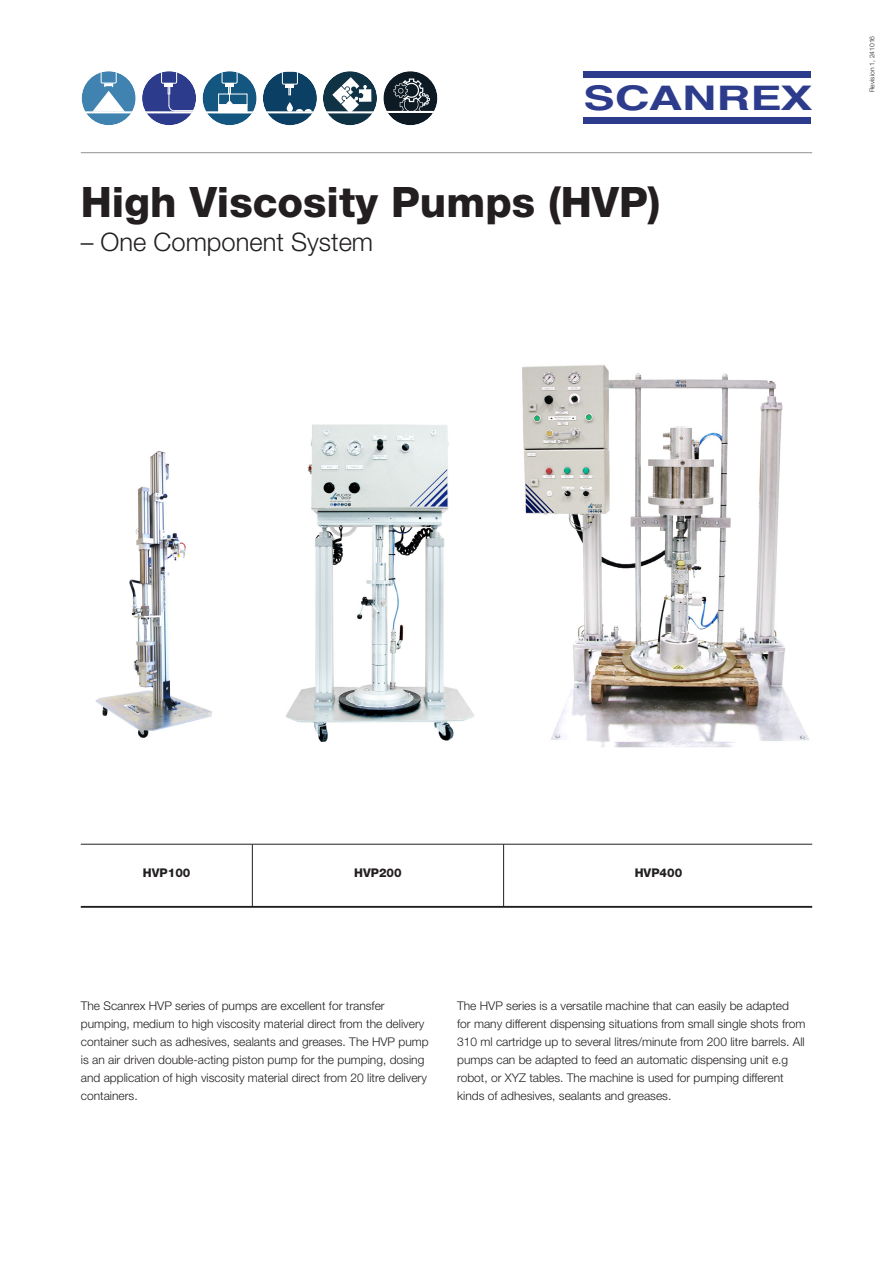
<style>
.page{position:relative;width:893px;height:1263px;background:#fff}
.page>*{position:absolute;margin:0;border:0;box-sizing:border-box;transform-origin:0 0}
.rubrik1{font:800 42px "Helvetica Neue LT Std";color:#231f20}
.t1{font:700 33.75px "Helvetica";color:#2c3b8c;scale:1.38 1}
.ingångstext{font:300 25.5px "Helvetica Neue LT Std";color:#231f20}
.bröd{font:300 12px/18px "Helvetica Neue LT Std";color:#231f20}
.Rubrik_2_versaler{font:800 12px "Helvetica Neue LT Std";color:#231f20}
.ingångstext-2{font:300 6.75px "Helvetica Neue LT Std";color:#231f20}
.s1{font-size:34.2px}
.s2{font-size:33.9px}
</style>
<div class="page">
<div style="left:583px;top:71px;width:228px;height:7px;background:#2c3b8c"></div>
<div style="left:583px;top:117px;width:228px;height:7px;background:#2c3b8c"></div>
<hr style="left:81px;top:152px;width:731px;height:1px;background:#231f20">
<div style="left:82px;top:71px;width:54px;height:54px;background:#4083b1;border-radius:50%"></div>
<hr style="left:84px;top:111px;width:52px;height:2px;background:#fff">
<svg style="left:92px;top:71px;width:33px;height:41px"></svg>
<div style="left:142px;top:71px;width:54px;height:54px;background:#2c3b8c;border-radius:50%"></div>
<hr style="left:142px;top:111px;width:52px;height:2px;background:#fff">
<svg style="left:161px;top:71px;width:33px;height:41px"></svg>
<div style="left:203px;top:71px;width:54px;height:54px;background:#135780;border-radius:50%"></div>
<hr style="left:203px;top:111px;width:54px;height:2px;background:#fff">
<div style="left:218px;top:94px;width:29px;height:11px;border:1px solid #fff"></div>
<div style="left:218px;top:104px;width:29px;height:9px;background:#fff;border:1px solid #fff"></div>
<svg style="left:222px;top:71px;width:15px;height:33px"></svg>
<div style="left:263px;top:71px;width:54px;height:54px;background:#0c3f64;border-radius:50%"></div>
<hr style="left:263px;top:111px;width:54px;height:2px;background:#fff">
<div style="left:282px;top:71px;width:16px;height:14px;border:1px solid #fff"></div>
<svg style="left:285px;top:84px;width:9px;height:11px"></svg>
<svg style="left:287px;top:102px;width:25px;height:10px"></svg>
<div style="left:323px;top:71px;width:54px;height:54px;background:#103245;border-radius:50%"></div>
<hr style="left:324px;top:111px;width:52px;height:2px;background:#fff">
<svg style="left:332px;top:77px;width:39px;height:35px"></svg>
<div style="left:383px;top:71px;width:54px;height:54px;background:#0d1a24;border-radius:50%"></div>
<hr style="left:383px;top:111px;width:52px;height:2px;background:#fff">
<svg style="left:394px;top:79px;width:36px;height:32px"></svg>
<img style="left:95px;top:450px;width:117px;height:288px">
<img style="left:522px;top:365px;width:287px;height:383px">
<hr style="left:81px;top:844px;width:731px;height:1px;background:#231f20">
<hr style="left:81px;top:906px;width:731px;height:2px;background:#231f20">
<hr style="left:252px;top:844px;width:1px;height:63px;background:#231f20">
<hr style="left:503px;top:844px;width:1px;height:63px;background:#231f20">
<img style="left:286px;top:424px;width:188px;height:318px">
<h2 class="t1" style="left:583px;top:71px;width:167px">S<span class="s1">C</span>A<span class="s2">N</span>RE<span class="s2">X</span></h2>
<p class="rubrik1" style="left:81px;top:177px;width:581px">High Viscosity Pumps (HVP)</p>
<p class="ingångstext" style="left:81px;top:227px;width:294px">– One Component System</p>
<p class="ingångstext-2" style="left:868px;top:92px;width:58px;rotate:-90deg">Revision 1, 241016</p>
<p class="Rubrik_2_versaler" style="left:143px;top:865px;width:49px">HVP100</p>
<p class="Rubrik_2_versaler" style="left:354px;top:865px;width:49px">HVP200</p>
<p class="Rubrik_2_versaler" style="left:635px;top:865px;width:49px">HVP400</p>
<p class="bröd" style="left:81px;top:997px;width:349px">The Scanrex HVP series of pumps are excellent for transfer pumping, medium to high viscosity material direct from the delivery container such as adhesives, sealants and greases. The HVP pump is an air driven double-acting piston pump for the pumping, dosing and application of high viscosity material direct from 20 litre delivery containers.</p>
<p class="bröd" style="left:457px;top:997px;width:333px">The HVP series is a versatile machine that can easily be adapted</p>
<p class="bröd" style="left:457px;top:1015px;width:350px">for many different dispensing situations from small single shots from</p>
<p class="bröd" style="left:457px;top:1033px;width:349px">310 ml cartridge up to several litres/minute from 200 litre barrels. All</p>
<p class="bröd" style="left:457px;top:1051px;width:333px">pumps can be adapted to feed an automatic dispensing unit e.g robot, or XYZ tables. The machine is used for pumping different kinds of adhesives, sealants and greases.</p>
</div>
